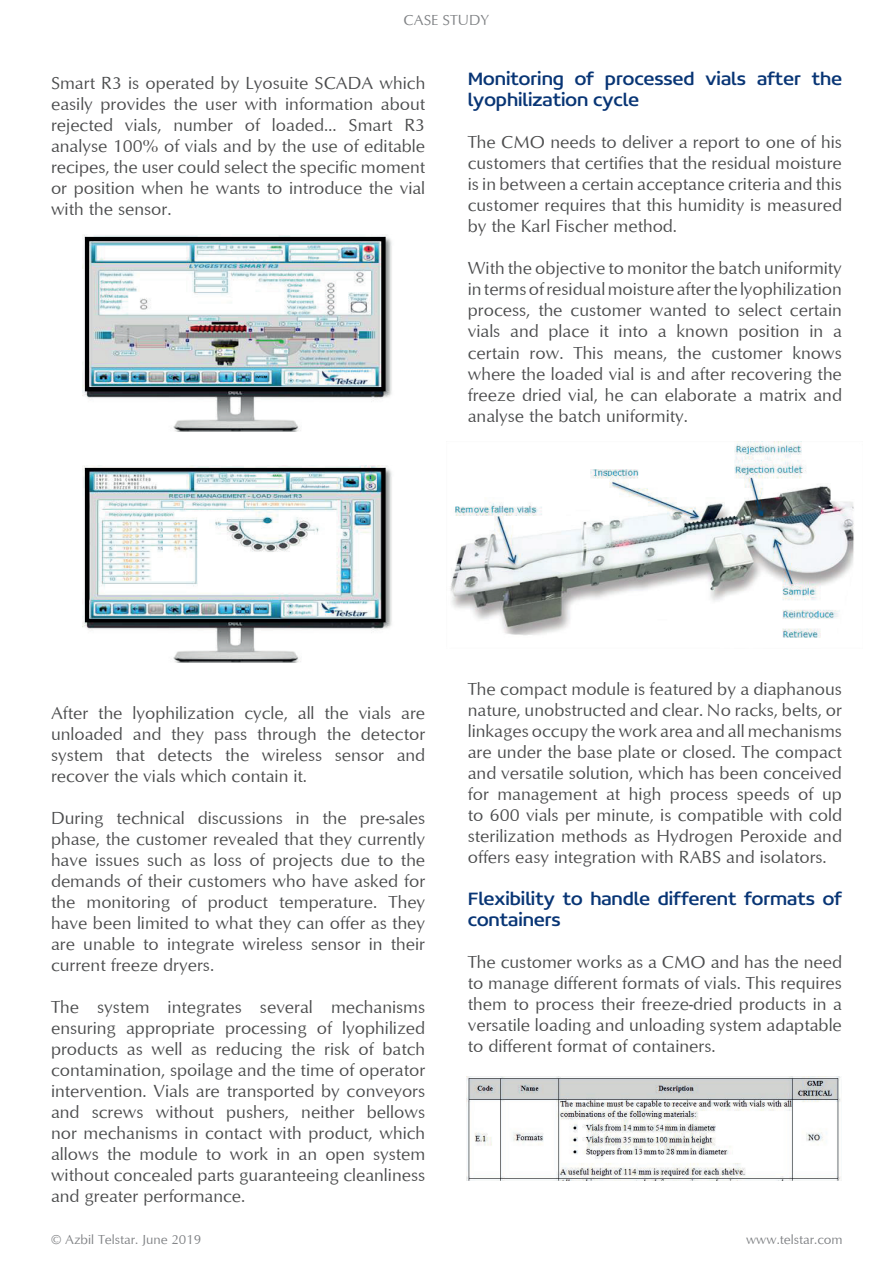
<style>
.page{position:relative;width:893px;height:1263px;background:#fff}
.page>*{position:absolute;margin:0;border:0;box-sizing:border-box;transform-origin:0 0}
.t1{font:19.5px/21px "Concord";color:#083575}
.t2{font:18px/21px "Optimum";color:#4b4c4d;text-align:justify}
.t3{font:15px "Optimum";color:#808285}
.t4{font:13.5px "Optimum";color:#808285}
</style>
<div class="page">
<img style="left:82px;top:235px;width:310px;height:196px">
<img style="left:82px;top:466px;width:310px;height:196px">
<img style="left:450px;top:441px;width:404px;height:197px">
<img style="left:467px;top:1077px;width:374px;height:103px">
<p class="t3" style="left:404px;top:11px;width:87px">CASE STUDY</p>
<p class="t2" style="left:51px;top:72px;width:376px">Smart R3 is operated by Lyosuite SCADA which easily provides the user with information about rejected vials, number of loaded… Smart R3 analyse 100% of vials and by the use of editable recipes, the user could select the specific moment or position when he wants to introduce the vial with the sensor.</p>
<p class="t1" style="left:468px;top:68px;width:376px">Monitoring of processed vials after the lyophilization cycle</p>
<p class="t2" style="left:468px;top:131px;width:376px">The CMO needs to deliver a report to one of his customers that certifies that the residual moisture is in between a certain acceptance criteria and this customer requires that this humidity is measured by the Karl Fischer method.</p>
<p class="t2" style="left:468px;top:257px;width:376px">With the objective to monitor the batch uniformity in terms of residual moisture after the lyophilization process, the customer wanted to select certain vials and place it into a known position in a certain row. This means, the customer knows where the loaded vial is and after recovering the freeze dried vial, he can elaborate a matrix and analyse the batch uniformity.</p>
<p class="t2" style="left:51px;top:702px;width:376px">After the lyophilization cycle, all the vials are unloaded and they pass through the detector system that detects the wireless sensor and recover the vials which contain it.</p>
<p class="t2" style="left:51px;top:807px;width:376px">During technical discussions in the pre-sales phase, the customer revealed that they currently have issues such as loss of projects due to the demands of their customers who have asked for the monitoring of product temperature. They have been limited to what they can offer as they are unable to integrate wireless sensor in their current freeze dryers.</p>
<p class="t2" style="left:51px;top:996px;width:376px">The system integrates several mechanisms ensuring appropriate processing of lyophilized products as well as reducing the risk of batch contamination, spoilage and the time of operator intervention. Vials are transported by conveyors and screws without pushers, neither bellows nor mechanisms in contact with product, which allows the module to work in an open system without concealed parts guaranteeing cleanliness and greater performance.</p>
<p class="t2" style="left:468px;top:677px;width:376px">The compact module is featured by a diaphanous nature, unobstructed and clear. No racks, belts, or linkages occupy the work area and all mechanisms are under the base plate or closed. The compact and versatile solution, which has been conceived for management at high process speeds of up to 600 vials per minute, is compatible with cold sterilization methods as Hydrogen Peroxide and offers easy integration with RABS and isolators.</p>
<p class="t1" style="left:468px;top:887px;width:376px">Flexibility to handle different formats of containers</p>
<p class="t2" style="left:468px;top:950px;width:376px">The customer works as a CMO and has the need to manage different formats of vials. This requires them to process their freeze-dried products in a versatile loading and unloading system adaptable to different format of containers.</p>
<p class="t4" style="left:51px;top:1231px;width:152px">© Azbil Telstar. June 2019</p>
<p class="t4" style="left:746px;top:1231px;width:98px">www.telstar.com</p>
</div>
